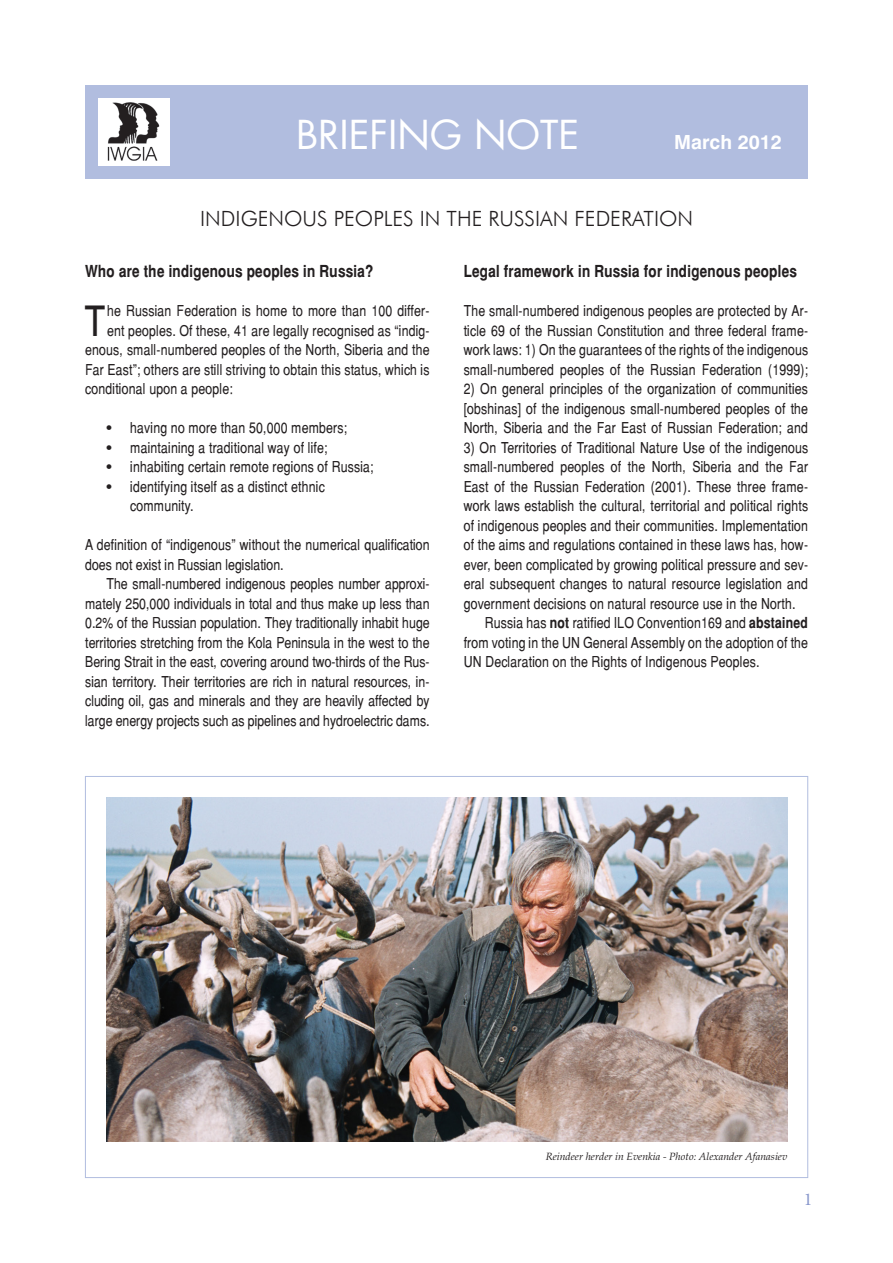
<style>
.page{position:relative;width:893px;height:1263px;background:#fff}
.page>*{position:absolute;margin:0;border:0;box-sizing:border-box;transform-origin:0 0}
.g_a{font:41.7px "Switzerland Narrow";color:#231f20}
.g_1{font:39px "Futura LT";color:#fff}
.t1{font:300 21px "Futura BT";color:#231f20}
.G_2{font:700 19.5px "Swiss 721 BT";color:#fff}
.t2{font:18px "Minion Pro";color:#8997cc}
.G_2-2{font:700 16.5px "Switzerland Narrow";letter-spacing:.01em;color:#231f20}
.g_a-2{font:15px/19.5px "Switzerland Narrow";letter-spacing:.01em;color:#231f20;text-align:justify}
.g_1-2{font:15px/19.5px "Switzerland Narrow";letter-spacing:.005em;color:#231f20;text-align:justify}
.PARRAFO_1{font:15px "Switzerland Narrow";letter-spacing:.01em;color:#231f20}
.foto{font:italic 10.5px "Palatino";color:#231f20}
.s1{font-family:"Helvetica"}
.s2{font-weight:700}
</style>
<div class="page">
<div style="left:85px;top:85px;width:722px;height:94px;background:#b1bddf"></div>
<div style="left:98px;top:98px;width:72px;height:68px;background:#fff"></div>
<img style="left:107px;top:797px;width:680px;height:345px">
<img style="left:107px;top:102px;width:53px;height:59px">
<p class="g_1" style="left:296px;top:110px;width:285px">BRIEFING NOTE</p>
<p class="G_2" style="left:674px;top:130px;width:109px">March 2012</p>
<p class="t1" style="left:200px;top:206px;width:494px">INDIGENOUS PEOPLES IN THE RUSSIAN FEDERATION</p>
<p class="G_2-2" style="left:85px;top:262px;width:290px">Who are the indigenous peoples in Russia?</p>
<p class="g_a" style="left:85px;top:295px;width:22px">T</p>
<p class="g_a-2" style="left:107px;top:301px;width:324px">he Russian Federation is home to more than 100 differ-</p>
<p class="g_a-2" style="left:107px;top:320px;width:324px">ent peoples. Of these, 41 are legally recognised as “indig-</p>
<p class="g_a-2" style="left:85px;top:340px;width:346px">enous, small-numbered peoples of the North, Siberia and the</p>
<p class="g_a-2" style="left:85px;top:359px;width:346px">Far East”; others are still striving to obtain this status, which is</p>
<p class="g_a-2" style="left:85px;top:379px;width:149px">conditional upon a people:</p>
<p class="PARRAFO_1" style="left:106px;top:419px;width:242px"><span class="s1">•</span> having no more than 50,000 members;</p>
<p class="PARRAFO_1" style="left:106px;top:438px;width:223px"><span class="s1">•</span> maintaining a traditional way of life;</p>
<p class="PARRAFO_1" style="left:106px;top:458px;width:269px"><span class="s1">•</span> inhabiting certain remote regions of Russia;</p>
<p class="PARRAFO_1" style="left:106px;top:477px;width:220px"><span class="s1">•</span> identifying itself as a distinct ethnic</p>
<p class="PARRAFO_1" style="left:130px;top:497px;width:65px">community.</p>
<p class="g_a-2" style="left:85px;top:535px;width:346px">A definition of “indigenous” without the numerical qualification does not exist in Russian legislation.</p>
<p class="g_1-2" style="left:85px;top:574px;width:346px;text-indent:21px">The small-numbered indigenous peoples number approxi&shy;mately 250,000 individuals in total and thus make up less than 0.2% of the Russian population. They traditionally inhabit huge territories stretching from the Kola Peninsula in the west to the Bering Strait in the east, covering around two-thirds of the Rus&shy;sian territory. Their territories are rich in natural resources, in&shy;cluding oil, gas and minerals and they are heavily affected by large energy projects such as pipelines and hydroelectric dams.</p>
<p class="G_2-2" style="left:464px;top:262px;width:335px">Legal framework in Russia for indigenous peoples</p>
<p class="g_a-2" style="left:464px;top:301px;width:346px">The small-numbered indigenous peoples are protected by Ar&shy;ticle 69 of the Russian Constitution and three federal frame&shy;work laws: 1) On the guarantees of the rights of the indigenous small-numbered peoples of the Russian Federation (1999);</p>
<p class="g_a-2" style="left:464px;top:379px;width:346px">2) On general principles of the organization of communities [obshinas] of the indigenous small-numbered peoples of the North, Siberia and the Far East of Russian Federation; and</p>
<p class="g_a-2" style="left:464px;top:437px;width:346px">3) On Territories of Traditional Nature Use of the indigenous small-numbered peoples of the North, Siberia and the Far East of the Russian Federation (2001). These three frame&shy;work laws establish the cultural, territorial and political rights of indigenous peoples and their communities. Implementation of the aims and regulations contained in these laws has, how&shy;ever, been complicated by growing political pressure and sev&shy;eral subsequent changes to natural resource legislation and government decisions on natural resource use in the North.</p>
<p class="g_1-2" style="left:464px;top:613px;width:346px;text-indent:21px">Russia has <span class="s2">not</span> ratified ILO Convention169 and <span class="s2">abstained </span>from voting in the UN General Assembly on the adoption of the UN Declaration on the Rights of Indigenous Peoples.</p>
<p class="foto" style="left:546px;top:1150px;width:243px">Reindeer herder in Evenkia - Photo: Alexander Afanasiev</p>
<p class="t2" style="left:804px;top:1188px;width:10px">1</p>
</div>
